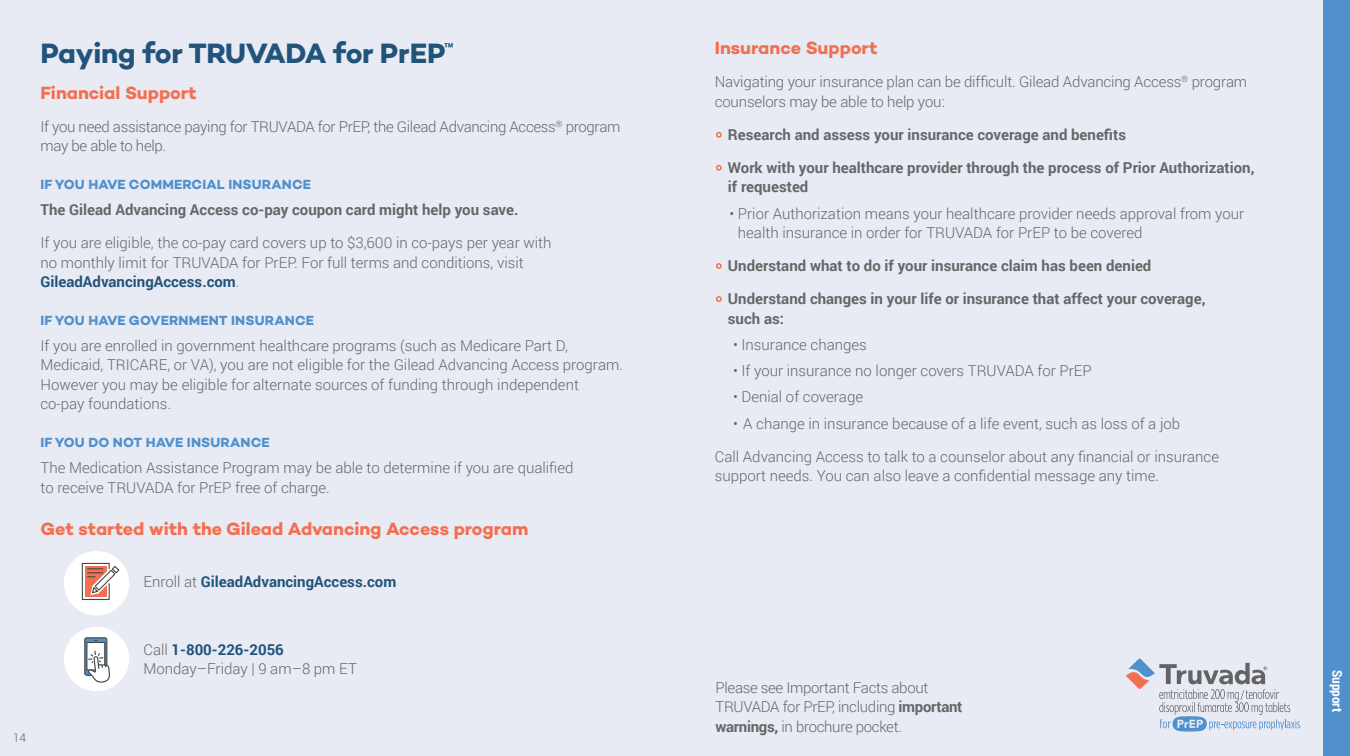
<style>
.page{position:relative;width:1350px;height:756px;background:#e8ebf4}
.page>*{position:absolute;margin:0;border:0;box-sizing:border-box;transform-origin:0 0}
.t1{font:28.5px "Campton Bold DEMO";letter-spacing:-.015em;color:#21537b}
.t2{font:18px "Campton Bold DEMO";color:#f36f51}
.t3{font:300 15px/19.5px "Roboto";color:#656666}
.t4{font:700 15px/19.5px "Roboto";color:#656666}
.t5{font:300 15px/19.5px "Roboto";letter-spacing:-.02em;color:#656666}
.t6{font:700 15px "Roboto";color:#21537b}
.t7{font:13.5px "Campton Bold DEMO";letter-spacing:.01em;color:#5090cc}
.t8{font:700 13.5px "Roboto Condensed";color:#fff}
.t9{font:300 12px "Roboto";color:#656666}
.s1{font-weight:700;color:#21537b}
.s2{font-weight:300;color:#656666}
.s3{font-weight:700}
</style>
<div class="page">
<div style="left:1323px;top:0;width:27px;height:756px;background:#5090cc"></div>
<div style="left:64px;top:627px;width:65px;height:64px;background:#fff;border-radius:50%"></div>
<div style="left:64px;top:551px;width:65px;height:64px;background:#fff;border-radius:50%"></div>
<svg style="left:84px;top:637px;width:26px;height:46px"></svg>
<svg style="left:81px;top:562px;width:39px;height:38px"></svg>
<svg style="left:716px;top:131px;width:6px;height:7px"></svg>
<svg style="left:716px;top:164px;width:6px;height:7px"></svg>
<svg style="left:716px;top:263px;width:6px;height:6px"></svg>
<svg style="left:716px;top:296px;width:6px;height:6px"></svg>
<svg style="left:1126px;top:659px;width:174px;height:73px"></svg>
<p class="t1" style="left:40px;top:37px;width:415px">Paying for TRUVADA for PrEP<sup>™</sup></p>
<p class="t2" style="left:40px;top:82px;width:158px">Financial Support</p>
<p class="t5" style="left:40px;top:116px;width:581px">If you need assistance paying for TRUVADA for PrEP, the Gilead Advancing Access<sup>®</sup> program may be able to help.</p>
<p class="t7" style="left:41px;top:176px;width:272px">IF YOU HAVE COMMERCIAL INSURANCE</p>
<p class="t4" style="left:40px;top:199px;width:480px">The Gilead Advancing Access co-pay coupon card might help you save.</p>
<p class="t3" style="left:40px;top:232px;width:513px">If you are eligible, the co-pay card covers up to $3,600 in co-pays per year with no monthly limit for TRUVADA for PrEP. For full terms and conditions, visit<br><span class="s1">GileadAdvancingAccess.com</span>.</p>
<p class="t7" style="left:41px;top:312px;width:275px">IF YOU HAVE GOVERNMENT INSURANCE</p>
<p class="t3" style="left:40px;top:335px;width:584px">If you are enrolled in government healthcare programs (such as Medicare Part D, Medicaid, TRICARE, or VA), you are not eligible for the Gilead Advancing Access program.<br>However you may be eligible for alternate sources of funding through independent co-pay foundations.</p>
<p class="t7" style="left:41px;top:434px;width:231px">IF YOU DO NOT HAVE INSURANCE</p>
<p class="t3" style="left:40px;top:457px;width:534px">The Medication Assistance Program may be able to determine if you are qualified to receive TRUVADA for PrEP free of charge.</p>
<p class="t2" style="left:40px;top:519px;width:489px">Get started with the Gilead Advancing Access program</p>
<p class="t6" style="left:143px;top:571px;width:254px"><span class="s2">Enroll at</span> GileadAdvancingAccess.com</p>
<p class="t3" style="left:143px;top:639px;width:215px">Call <span class="s1">1-800-226-2056<br></span>Monday–Friday | 9 am–8 pm ET</p>
<p class="t9" style="left:13px;top:730px;width:15px">14</p>
<p class="t2" style="left:715px;top:38px;width:164px">Insurance Support</p>
<p class="t3" style="left:715px;top:72px;width:534px">Navigating your insurance plan can be difficult. Gilead Advancing Access<sup>®</sup> program counselors may be able to help you:</p>
<p class="t4" style="left:728px;top:124px;width:400px">Research and assess your insurance coverage and benefits</p>
<p class="t4" style="left:728px;top:157px;width:528px">Work with your healthcare provider through the process of Prior Authorization, if requested</p>
<p class="t3" style="left:738px;top:203px;width:508px;text-indent:-9px">• Prior Authorization means your healthcare provider needs approval from your health insurance in order for TRUVADA for PrEP to be covered</p>
<p class="t4" style="left:728px;top:255px;width:425px">Understand what to do if your insurance claim has been denied</p>
<p class="t4" style="left:728px;top:288px;width:479px">Understand changes in your life or insurance that affect your coverage, such as:</p>
<p class="t3" style="left:733px;top:334px;width:135px">• Insurance changes</p>
<p class="t3" style="left:733px;top:361px;width:360px">• If your insurance no longer covers TRUVADA for PrEP</p>
<p class="t3" style="left:733px;top:387px;width:132px">• Denial of coverage</p>
<p class="t3" style="left:733px;top:413px;width:449px">• A change in insurance because of a life event, such as loss of a job</p>
<p class="t3" style="left:715px;top:446px;width:506px">Call Advancing Access to talk to a counselor about any financial or insurance support needs. You can also leave a confidential message any time.</p>
<p class="t5" style="left:716px;top:677px;width:249px">Please see Important Facts about<br>TRUVADA for PrEP, including <span class="s3">important warnings,</span> in brochure pocket.</p>
<p class="t8" style="left:1347px;top:670px;width:44px;rotate:90deg">Support</p>
</div>
